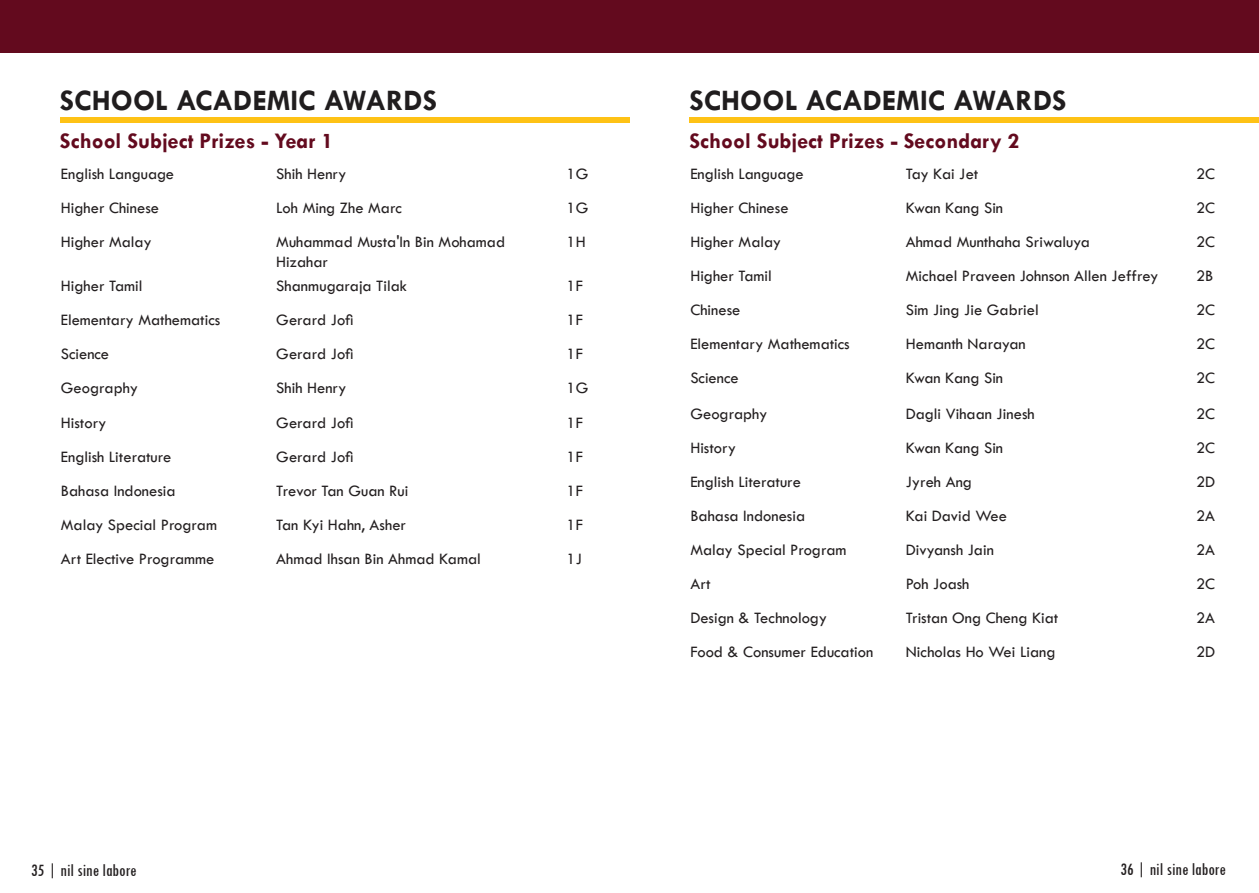
<style>
.page{position:relative;width:1259px;height:893px;background:#fff}
.page>*{position:absolute;margin:0;border:0;box-sizing:border-box;transform-origin:0 0}
.t1{font:700 30px "Tw Cen";color:#201d1e}
.t2{font:700 22.5px "Tw Cen";color:#630a1e}
.t3{font:condensed 18px "Tw Cen";color:#231f20}
.t4{font:16.5px/19.8px "Tw Cen";color:#231f20}
</style>
<div class="page">
<div style="left:0;top:0;width:1259px;height:52px;background:#630a1e"></div>
<div style="left:689px;top:117px;width:570px;height:6px;background:#fec216"></div>
<div style="left:60px;top:117px;width:569px;height:6px;background:#fec216"></div>
<p class="t1" style="left:60px;top:82px;width:378px">SCHOOL ACADEMIC AWARDS</p>
<p class="t2" style="left:60px;top:127px;width:275px">School Subject Prizes - Year 1</p>
<p class="t4" style="left:61px;top:164px;width:115px">English Language</p>
<p class="t4" style="left:276px;top:164px;width:72px">Shih Henry</p>
<p class="t4" style="left:566px;top:164px;width:23px">1G</p>
<p class="t4" style="left:61px;top:198px;width:100px">Higher Chinese</p>
<p class="t4" style="left:276px;top:198px;width:127px">Loh Ming Zhe Marc</p>
<p class="t4" style="left:566px;top:198px;width:23px">1G</p>
<p class="t4" style="left:61px;top:232px;width:92px">Higher Malay</p>
<p class="t4" style="left:276px;top:232px;width:230px">Muhammad Musta'In Bin Mohamad<br>Hizahar</p>
<p class="t4" style="left:566px;top:232px;width:21px">1H</p>
<p class="t4" style="left:61px;top:275px;width:83px">Higher Tamil</p>
<p class="t4" style="left:276px;top:275px;width:132px">Shanmugaraja Tilak</p>
<p class="t4" style="left:566px;top:275px;width:18px">1F</p>
<p class="t4" style="left:61px;top:309px;width:161px">Elementary Mathematics</p>
<p class="t4" style="left:276px;top:309px;width:79px">Gerard Jofi</p>
<p class="t4" style="left:566px;top:309px;width:18px">1F</p>
<p class="t4" style="left:61px;top:343px;width:50px">Science</p>
<p class="t4" style="left:276px;top:343px;width:79px">Gerard Jofi</p>
<p class="t4" style="left:566px;top:343px;width:18px">1F</p>
<p class="t4" style="left:61px;top:377px;width:79px">Geography</p>
<p class="t4" style="left:276px;top:377px;width:72px">Shih Henry</p>
<p class="t4" style="left:566px;top:377px;width:23px">1G</p>
<p class="t4" style="left:61px;top:413px;width:47px">History</p>
<p class="t4" style="left:276px;top:413px;width:79px">Gerard Jofi</p>
<p class="t4" style="left:566px;top:413px;width:18px">1F</p>
<p class="t4" style="left:61px;top:447px;width:112px">English Literature</p>
<p class="t4" style="left:276px;top:447px;width:79px">Gerard Jofi</p>
<p class="t4" style="left:566px;top:447px;width:18px">1F</p>
<p class="t4" style="left:61px;top:481px;width:116px">Bahasa Indonesia</p>
<p class="t4" style="left:276px;top:481px;width:134px">Trevor Tan Guan Rui</p>
<p class="t4" style="left:566px;top:481px;width:18px">1F</p>
<p class="t4" style="left:61px;top:515px;width:158px">Malay Special Program</p>
<p class="t4" style="left:276px;top:515px;width:131px">Tan Kyi Hahn, Asher</p>
<p class="t4" style="left:566px;top:515px;width:18px">1F</p>
<p class="t4" style="left:61px;top:549px;width:155px">Art Elective Programme</p>
<p class="t4" style="left:276px;top:549px;width:206px">Ahmad Ihsan Bin Ahmad Kamal</p>
<p class="t4" style="left:566px;top:549px;width:17px">1J</p>
<p class="t1" style="left:689px;top:82px;width:378px">SCHOOL ACADEMIC AWARDS</p>
<p class="t2" style="left:689px;top:127px;width:332px">School Subject Prizes - Secondary 2</p>
<p class="t4" style="left:690px;top:164px;width:115px">English Language</p>
<p class="t4" style="left:905px;top:164px;width:74px">Tay Kai Jet</p>
<p class="t4" style="left:1196px;top:164px;width:21px">2C</p>
<p class="t4" style="left:690px;top:198px;width:100px">Higher Chinese</p>
<p class="t4" style="left:905px;top:198px;width:99px">Kwan Kang Sin</p>
<p class="t4" style="left:1196px;top:198px;width:21px">2C</p>
<p class="t4" style="left:690px;top:232px;width:92px">Higher Malay</p>
<p class="t4" style="left:905px;top:232px;width:186px">Ahmad Munthaha Sriwaluya</p>
<p class="t4" style="left:1196px;top:232px;width:21px">2C</p>
<p class="t4" style="left:690px;top:266px;width:83px">Higher Tamil</p>
<p class="t4" style="left:905px;top:266px;width:254px">Michael Praveen Johnson Allen Jeffrey</p>
<p class="t4" style="left:1196px;top:266px;width:19px">2B</p>
<p class="t4" style="left:690px;top:300px;width:52px">Chinese</p>
<p class="t4" style="left:905px;top:300px;width:134px">Sim Jing Jie Gabriel</p>
<p class="t4" style="left:1196px;top:300px;width:21px">2C</p>
<p class="t4" style="left:690px;top:334px;width:161px">Elementary Mathematics</p>
<p class="t4" style="left:905px;top:334px;width:121px">Hemanth Narayan</p>
<p class="t4" style="left:1196px;top:334px;width:21px">2C</p>
<p class="t4" style="left:690px;top:368px;width:50px">Science</p>
<p class="t4" style="left:905px;top:368px;width:99px">Kwan Kang Sin</p>
<p class="t4" style="left:1196px;top:368px;width:21px">2C</p>
<p class="t4" style="left:690px;top:404px;width:79px">Geography</p>
<p class="t4" style="left:905px;top:404px;width:130px">Dagli Vihaan Jinesh</p>
<p class="t4" style="left:1196px;top:404px;width:21px">2C</p>
<p class="t4" style="left:690px;top:438px;width:47px">History</p>
<p class="t4" style="left:905px;top:438px;width:99px">Kwan Kang Sin</p>
<p class="t4" style="left:1196px;top:438px;width:21px">2C</p>
<p class="t4" style="left:690px;top:472px;width:112px">English Literature</p>
<p class="t4" style="left:905px;top:472px;width:68px">Jyreh Ang</p>
<p class="t4" style="left:1196px;top:472px;width:21px">2D</p>
<p class="t4" style="left:690px;top:506px;width:116px">Bahasa Indonesia</p>
<p class="t4" style="left:905px;top:506px;width:103px">Kai David Wee</p>
<p class="t4" style="left:1196px;top:506px;width:21px">2A</p>
<p class="t4" style="left:690px;top:540px;width:158px">Malay Special Program</p>
<p class="t4" style="left:905px;top:540px;width:90px">Divyansh Jain</p>
<p class="t4" style="left:1196px;top:540px;width:21px">2A</p>
<p class="t4" style="left:690px;top:574px;width:22px">Art</p>
<p class="t4" style="left:905px;top:574px;width:65px">Poh Joash</p>
<p class="t4" style="left:1196px;top:574px;width:21px">2C</p>
<p class="t4" style="left:690px;top:608px;width:138px">Design &amp; Technology</p>
<p class="t4" style="left:905px;top:608px;width:154px">Tristan Ong Cheng Kiat</p>
<p class="t4" style="left:1196px;top:608px;width:21px">2A</p>
<p class="t4" style="left:690px;top:642px;width:184px">Food &amp; Consumer Education</p>
<p class="t4" style="left:905px;top:642px;width:151px">Nicholas Ho Wei Liang</p>
<p class="t4" style="left:1196px;top:642px;width:21px">2D</p>
<p class="t3" style="left:31px;top:860px;width:107px">35 | nil sine labore</p>
<p class="t3" style="left:1120px;top:859px;width:107px">36 | nil sine labore</p>
</div>
